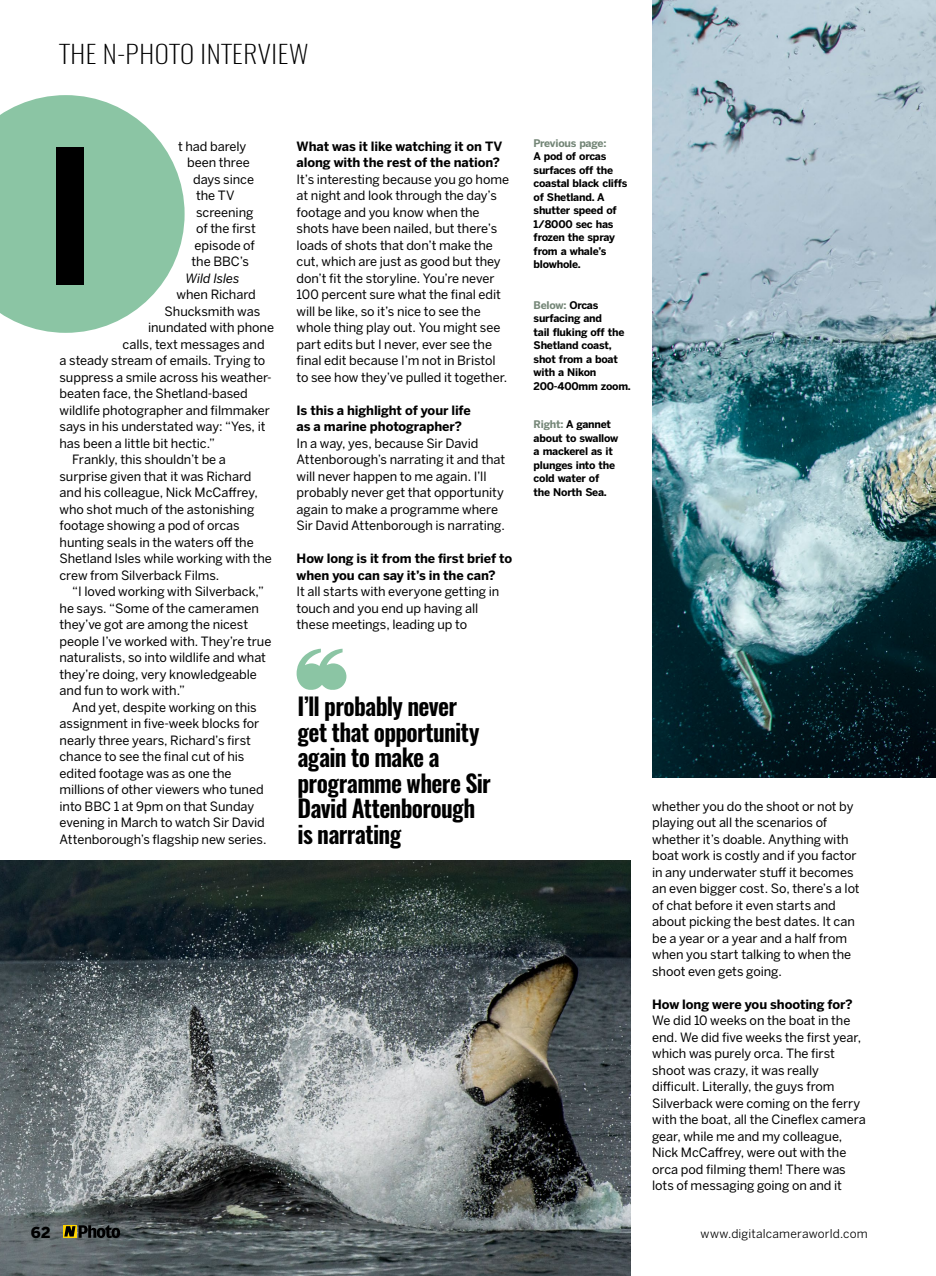
<style>
.page{position:relative;width:936px;height:1276px;background:#fff}
.page>*{position:absolute;margin:0;border:0;box-sizing:border-box;transform-origin:0 0}
.t1{font:600 170.1px "Oswald";color:#000}
.t2{font:200 24.75px "Oswald";letter-spacing:.02em;color:#000;scale:1.1 1}
.t3{font:600 24px/25.5px "Oswald";letter-spacing:-.03em;color:#000}
.t4{font:900 15px "Benton Sans";color:#000}
.t5{font:12.75px/16.5px "Benton Sans";letter-spacing:-.005em;color:#000}
.t6{font:700 12.75px/16.5px "Benton Sans";letter-spacing:-.01em;color:#000}
.t7{font:italic 12.75px "Benton Sans";letter-spacing:-.01em;color:#000}
.t8{font:12px "Benton Sans";letter-spacing:.015em;color:#000}
.t9{font:700 10.5px/13.5px "Benton Sans";letter-spacing:-.02em;color:#000}
.t10{font:700 10.5px "Benton Sans";letter-spacing:-.025em;color:#748677}
.s1{color:#748677}
</style>
<div class="page">
<img style="left:0;top:860px;width:631px;height:416px">
<img style="left:652px;top:0;width:283px;height:778px">
<svg style="left:0;top:95px;width:184px;height:238px"></svg>
<svg style="left:296px;top:649px;width:50px;height:41px"></svg>
<div style="left:63px;top:1225px;width:14px;height:12px;background:#ffd500"></div>
<svg style="left:64px;top:1225px;width:56px;height:13px"></svg>
<h2 class="t2" style="left:60px;top:37px;width:228px">THE N-PHOTO INTERVIEW</h2>
<p class="t5" style="left:178px;top:138px;width:70px">t had barely</p>
<p class="t5" style="left:187px;top:154px;width:64px">been three</p>
<p class="t5" style="left:193px;top:171px;width:62px">days since</p>
<p class="t5" style="left:196px;top:187px;width:40px">the TV</p>
<p class="t5" style="left:196px;top:204px;width:59px">screening</p>
<p class="t5" style="left:196px;top:220px;width:61px">of the first</p>
<p class="t5" style="left:195px;top:237px;width:62px">episode of</p>
<p class="t5" style="left:192px;top:253px;width:59px">the BBC’s</p>
<p class="t7" style="left:186px;top:270px;width:55px">Wild Isles</p>
<p class="t5" style="left:177px;top:286px;width:81px">when Richard</p>
<p class="t5" style="left:165px;top:303px;width:97px">Shucksmith was</p>
<p class="t5" style="left:148px;top:319px;width:127px">inundated with phone</p>
<p class="t5" style="left:123px;top:336px;width:144px">calls, text messages and</p>
<p class="t5" style="left:60px;top:352px;width:207px">a steady stream of emails. Trying to</p>
<p class="t5" style="left:60px;top:369px;width:213px">suppress a smile across his weather-</p>
<p class="t5" style="left:60px;top:385px;width:190px">beaten face, the Shetland-based</p>
<p class="t5" style="left:60px;top:402px;width:212px">wildlife photographer and filmmaker</p>
<p class="t5" style="left:60px;top:418px;width:207px">says in his understated way: “Yes, it</p>
<p class="t5" style="left:60px;top:435px;width:157px">has been a little bit hectic.”</p>
<p class="t5" style="left:72px;top:451px;width:155px">Frankly, this shouldn’t be a</p>
<p class="t5" style="left:60px;top:468px;width:193px">surprise given that it was Richard</p>
<p class="t5" style="left:60px;top:484px;width:200px">and his colleague, Nick McCaffrey,</p>
<p class="t5" style="left:60px;top:501px;width:196px">who shot much of the astonishing</p>
<p class="t5" style="left:60px;top:517px;width:182px">footage showing a pod of orcas</p>
<p class="t5" style="left:60px;top:534px;width:196px">hunting seals in the waters off the</p>
<p class="t5" style="left:60px;top:550px;width:214px">Shetland Isles while working with the</p>
<p class="t5" style="left:60px;top:567px;width:161px">crew from Silverback Films.</p>
<p class="t5" style="left:72px;top:583px;width:193px">“I loved working with Silverback,”</p>
<p class="t5" style="left:60px;top:600px;width:201px">he says. “Some of the cameramen</p>
<p class="t5" style="left:60px;top:616px;width:190px">they’ve got are among the nicest</p>
<p class="t5" style="left:60px;top:633px;width:213px">people I’ve worked with. They’re true</p>
<p class="t5" style="left:60px;top:649px;width:208px">naturalists, so into wildlife and what</p>
<p class="t5" style="left:60px;top:666px;width:199px">they’re doing, very knowledgeable</p>
<p class="t5" style="left:60px;top:682px;width:127px">and fun to work with.”</p>
<p class="t5" style="left:72px;top:699px;width:186px">And yet, despite working on this</p>
<p class="t5" style="left:60px;top:715px;width:201px">assignment in five-week blocks for</p>
<p class="t5" style="left:60px;top:732px;width:193px">nearly three years, Richard’s first</p>
<p class="t5" style="left:60px;top:748px;width:186px">chance to see the final cut of his</p>
<p class="t5" style="left:60px;top:765px;width:174px">edited footage was as one the</p>
<p class="t5" style="left:60px;top:781px;width:206px">millions of other viewers who tuned</p>
<p class="t5" style="left:60px;top:798px;width:196px">into BBC 1 at 9pm on that Sunday</p>
<p class="t5" style="left:60px;top:814px;width:207px">evening in March to watch Sir David</p>
<p class="t5" style="left:60px;top:831px;width:208px">Attenborough’s flagship new series.</p>
<h1 class="t1" style="left:46px;top:99px;width:51px">I</h1>
<p class="t6" style="left:296px;top:138px;width:207px">What was it like watching it on TV along with the rest of the nation?</p>
<p class="t5" style="left:296px;top:171px;width:214px">It’s interesting because you go home at night and look through the day’s footage and you know when the shots have been nailed, but there’s loads of shots that don’t make the cut, which are just as good but they don’t fit the storyline. You’re never 100 percent sure what the final edit will be like, so it’s nice to see the whole thing play out. You might see part edits but I never, ever see the final edit because I’m not in Bristol to see how they’ve pulled it together.</p>
<p class="t6" style="left:296px;top:402px;width:176px">Is this a highlight of your life as a marine photographer?</p>
<p class="t5" style="left:296px;top:435px;width:210px">In a way, yes, because Sir David Attenborough’s narrating it and that will never happen to me again. I’ll probably never get that opportunity again to make a programme where Sir David Attenborough is narrating.</p>
<p class="t6" style="left:296px;top:550px;width:217px">How long is it from the first brief to when you can say it’s in the can?</p>
<p class="t5" style="left:296px;top:583px;width:204px">It all starts with everyone getting in touch and you end up having all these meetings, leading up to</p>
<p class="t10" style="left:533px;top:136px;width:74px">Previous page:</p>
<p class="t9" style="left:533px;top:150px;width:95px">A pod of orcas surfaces off the coastal black cliffs of Shetland. A shutter speed of<br>1/8000 sec has frozen the spray from a whale’s blowhole.</p>
<p class="t9" style="left:533px;top:298px;width:99px"><span class="s1">Below:</span> Orcas surfacing and<br>tail fluking off the<br>Shetland coast, shot from a boat with a Nikon<br>200-400mm zoom.</p>
<p class="t9" style="left:533px;top:418px;width:86px"><span class="s1">Right:</span> A gannet about to swallow a mackerel as it plunges into the cold water of the North Sea.</p>
<h3 class="t3" style="left:297px;top:693px;width:195px">I’ll probably never get that opportunity again to make a programme where Sir<br>David Attenborough is narrating</h3>
<p class="t5" style="left:652px;top:798px;width:209px">whether you do the shoot or not by playing out all the scenarios of whether it’s doable. Anything with boat work is costly and if you factor in any underwater stuff it becomes an even bigger cost. So, there’s a lot of chat before it even starts and about picking the best dates. It can be a year or a year and a half from when you start talking to when the shoot even gets going.</p>
<p class="t6" style="left:652px;top:996px;width:202px">How long were you shooting for?</p>
<p class="t5" style="left:652px;top:1012px;width:215px">We did 10 weeks on the boat in the end. We did five weeks the first year, which was purely orca. The first shoot was crazy, it was really difficult. Literally, the guys from Silverback were coming on the ferry with the boat, all the Cineflex camera gear, while me and my colleague, Nick McCaffrey, were out with the orca pod filming them! There was lots of messaging going on and it</p>
<p class="t4" style="left:31px;top:1223px;width:21px">62</p>
<p class="t8" style="left:700px;top:1226px;width:169px">www.digitalcameraworld.com</p>
</div>
